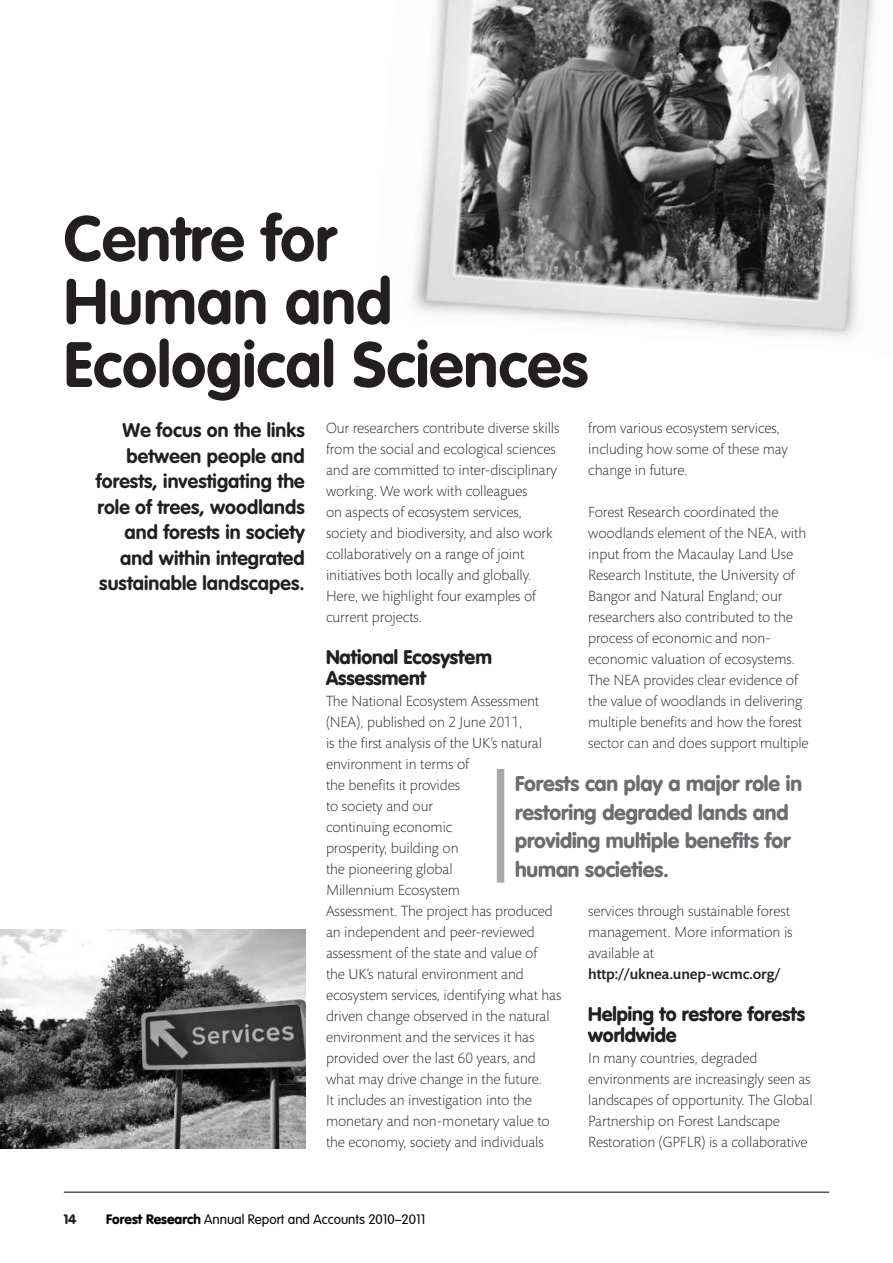
<style>
.page{position:relative;width:893px;height:1263px;background:#fff}
.page>*{position:absolute;margin:0;border:0;box-sizing:border-box;transform-origin:0 0}
.t1{font:700 63px/63px "VAG Rounded";color:#231f20}
.t2{font:900 21px "VAG Rounded";letter-spacing:-.005em;color:#6c6d70}
.t3{font:700 19.5px/25.5px "VAG Rounded";letter-spacing:.005em;color:#231f20;text-align:right}
.t4{font:900 19.5px/21px "VAG Rounded";letter-spacing:-.005em;color:#231f20}
.t5{font:300 15px/21px "Mundo Sans";letter-spacing:-.005em;color:#231f20}
.t6{font:300 13.5px "VAG Rounded";color:#000}
.t7{font:900 13.5px "VAG Rounded";color:#231f20}
.s1{font-weight:500}
.s2{font-weight:900}
</style>
<div class="page">
<hr style="left:64px;top:1192px;width:765px;height:1px;background:#000">
<div style="left:497px;top:769px;width:7px;height:114px;background:#a8a9ad"></div>
<img style="left:412px;top:0;width:462px;height:337px">
<img style="left:0;top:929px;width:306px;height:219px">
<p class="t1" style="left:64px;top:207px;width:526px">Centre for<br>Human and<br>Ecological Sciences</p>
<p class="t3" style="left:96px;top:417px;width:210px">We focus on the links between people and forests, investigating the role of trees, woodlands and forests in society and within integrated sustainable landscapes.</p>
<p class="t5" style="left:326px;top:418px;width:235px">Our researchers contribute diverse skills from the social and ecological sciences and are committed to inter-disciplinary working. We work with colleagues<br>on aspects of ecosystem services, society and biodiversity, and also work collaboratively on a range of joint initiatives both locally and globally.<br>Here, we highlight four examples of current projects.</p>
<p class="t4" style="left:326px;top:646px;width:167px">National Ecosystem<br>Assessment</p>
<p class="t5" style="left:326px;top:691px;width:217px">The National Ecosystem Assessment (NEA), published on 2 June 2011,<br>is the first analysis of the UK’s natural environment in terms of<br>the benefits it provides</p>
<p class="t5" style="left:588px;top:418px;width:201px">from various ecosystem services, including how some of these may change in future.</p>
<p class="t5" style="left:588px;top:502px;width:222px">Forest Research coordinated the woodlands element of the NEA, with input from the Macaulay Land Use Research Institute, the University of Bangor and Natural England; our researchers also contributed to the process of economic and non&shy;economic valuation of ecosystems.<br>The NEA provides clear evidence of the value of woodlands in delivering multiple benefits and how the forest sector can and does support multiple</p>
<p class="t2" style="left:515px;top:771px;width:288px">Forests can play a major role in</p>
<p class="t5" style="left:326px;top:796px;width:109px">to society and our</p>
<p class="t2" style="left:515px;top:800px;width:275px">restoring degraded lands and</p>
<p class="t5" style="left:326px;top:817px;width:134px">continuing economic prosperity, building on</p>
<p class="t2" style="left:515px;top:828px;width:277px">providing multiple benefits for</p>
<p class="t5" style="left:326px;top:859px;width:128px">the pioneering global</p>
<p class="t2" style="left:515px;top:856px;width:156px">human societies.</p>
<p class="t5" style="left:326px;top:880px;width:237px">Millennium Ecosystem<br>Assessment. The project has produced an independent and peer-reviewed assessment of the state and value of<br>the UK’s natural environment and ecosystem services, identifying what has driven change observed in the natural environment and the services it has provided over the last 60 years, and what may drive change in the future.<br>It includes an investigation into the monetary and non-monetary value to the economy, society and individuals</p>
<p class="t5" style="left:588px;top:901px;width:206px">services through sustainable forest management. More information is available at <span class="s1">http://uknea.unep-wcmc.org/</span></p>
<p class="t4" style="left:588px;top:1004px;width:218px">Helping to restore forests worldwide</p>
<p class="t5" style="left:588px;top:1048px;width:226px">In many countries, degraded environments are increasingly seen as landscapes of opportunity. The Global Partnership on Forest Landscape Restoration (GPFLR) is a collaborative</p>
<p class="t7" style="left:64px;top:1211px;width:14px">14</p>
<p class="t6" style="left:106px;top:1211px;width:321px"><span class="s2">Forest Research</span> Annual Report and Accounts 2010–2011</p>
</div>
